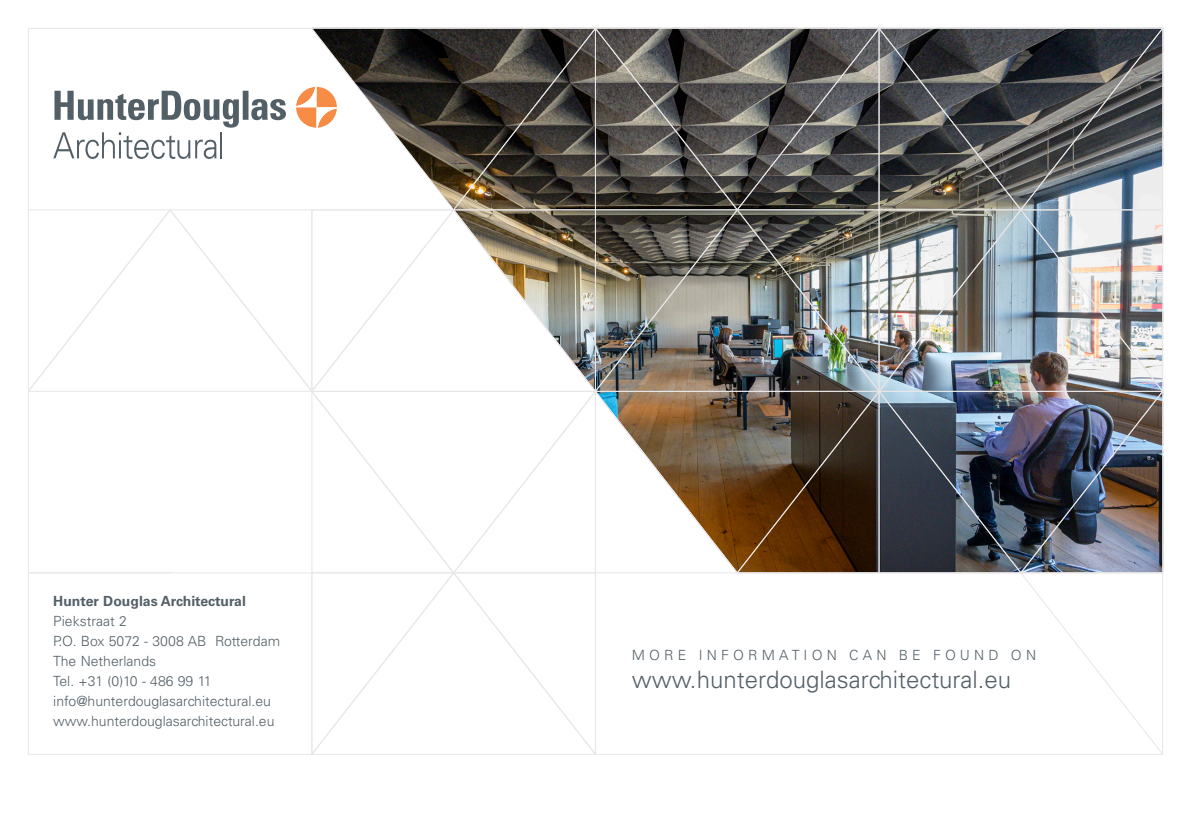
<style>
.page{position:relative;width:1191px;height:840px;background:#fff}
.page>*{position:absolute;margin:0;border:0;box-sizing:border-box;transform-origin:0 0}
.Brood{font:300 24px "Univers LT Std";color:#535f67}
.Brood-2{font:300 14px "Univers LT Std";color:#535f67}
.Brood-3{font:300 14px "Univers LT Std";letter-spacing:.3em;color:#535f67}
.t1{font:700 14px "Univers LT Std";color:#535f67}
</style>
<div class="page">
<img style="left:28px;top:27px;width:1135px;height:728px">
<p class="t1" style="left:53px;top:593px;width:194px">Hunter Douglas Architectural</p>
<p class="Brood-2" style="left:53px;top:612px;width:75px">Piekstraat 2</p>
<p class="Brood-2" style="left:53px;top:632px;width:228px">P.O. Box 5072 - 3008 AB Rotterdam</p>
<p class="Brood-2" style="left:53px;top:652px;width:104px">The Netherlands</p>
<p class="Brood-2" style="left:53px;top:672px;width:160px">Tel. +31 (0)10 - 486 99 11</p>
<p class="Brood-2" style="left:53px;top:692px;width:219px">info@hunterdouglasarchitectural.eu</p>
<p class="Brood-2" style="left:53px;top:712px;width:223px">www.hunterdouglasarchitectural.eu</p>
<p class="Brood-3" style="left:632px;top:646px;width:406px">MORE INFORMATION CAN BE FOUND ON</p>
<p class="Brood" style="left:632px;top:664px;width:381px">www.hunterdouglasarchitectural.eu</p>
</div>
